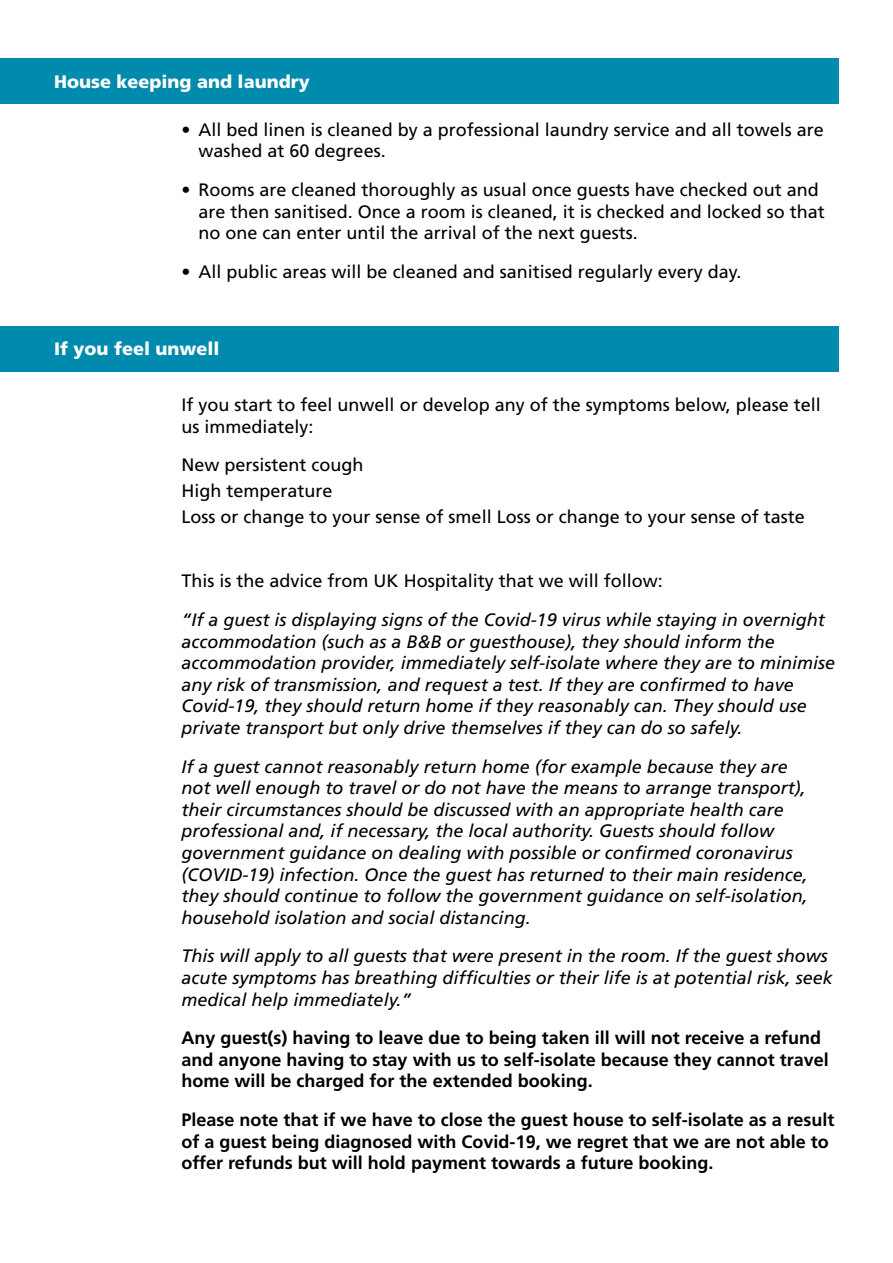
<style>
.page{position:relative;width:893px;height:1263px;background:#fff}
.page>*{position:absolute;margin:0;border:0;box-sizing:border-box;transform-origin:0 0}
.t1{font:italic 18px/21.6px "Frutiger";color:#000}
.t2{font:18px/21.6px "Frutiger";color:#000}
.t3{font:700 18px/21.6px "Frutiger";color:#000}
.t4{font:900 18px "Frutiger";color:#fff}
</style>
<div class="page">
<div style="left:0;top:326px;width:839px;height:46px;background:#008aad"></div>
<div style="left:0;top:58px;width:839px;height:46px;background:#008aad"></div>
<p class="t4" style="left:54px;top:71px;width:257px">House keeping and laundry</p>
<p class="t2" style="left:199px;top:119px;width:627px;text-indent:-17px">• All bed linen is cleaned by a professional laundry service and all towels are washed at 60 degrees.</p>
<p class="t2" style="left:199px;top:179px;width:628px;text-indent:-17px">• Rooms are cleaned thoroughly as usual once guests have checked out and are then sanitised. Once a room is cleaned, it is checked and locked so that no one can enter until the arrival of the next guests.</p>
<p class="t2" style="left:182px;top:261px;width:561px">• All public areas will be cleaned and sanitised regularly every day.</p>
<p class="t4" style="left:54px;top:338px;width:167px">If you feel unwell</p>
<p class="t2" style="left:182px;top:394px;width:641px">If you start to feel unwell or develop any of the symptoms below, please tell us immediately:</p>
<p class="t2" style="left:182px;top:452px;width:625px;line-height:25.8px">New persistent cough<br>High temperature<br>Loss or change to your sense of smell Loss or change to your sense of taste</p>
<p class="t2" style="left:182px;top:570px;width:483px">This is the advice from UK Hospitality that we will follow:</p>
<p class="t1" style="left:182px;top:609px;width:655px">“If a guest is displaying signs of the Covid-19 virus while staying in overnight accommodation (such as a B&amp;B or guesthouse), they should inform the accommodation provider, immediately self-isolate where they are to minimise any risk of transmission, and request a test. If they are confirmed to have Covid-19, they should return home if they reasonably can. They should use private transport but only drive themselves if they can do so safely.</p>
<p class="t1" style="left:182px;top:756px;width:628px">If a guest cannot reasonably return home (for example because they are not well enough to travel or do not have the means to arrange transport), their circumstances should be discussed with an appropriate health care professional and, if necessary, the local authority. Guests should follow government guidance on dealing with possible or confirmed coronavirus (COVID-19) infection. Once the guest has returned to their main residence, they should continue to follow the government guidance on self-isolation, household isolation and social distancing.</p>
<p class="t1" style="left:182px;top:945px;width:653px">This will apply to all guests that were present in the room. If the guest shows acute symptoms has breathing difficulties or their life is at potential risk, seek medical help immediately.”</p>
<p class="t3" style="left:182px;top:1027px;width:649px">Any guest(s) having to leave due to being taken ill will not receive a refund and anyone having to stay with us to self-isolate because they cannot travel home will be charged for the extended booking.</p>
<p class="t3" style="left:182px;top:1109px;width:654px">Please note that if we have to close the guest house to self-isolate as a result of a guest being diagnosed with Covid-19, we regret that we are not able to offer refunds but will hold payment towards a future booking.</p>
</div>
